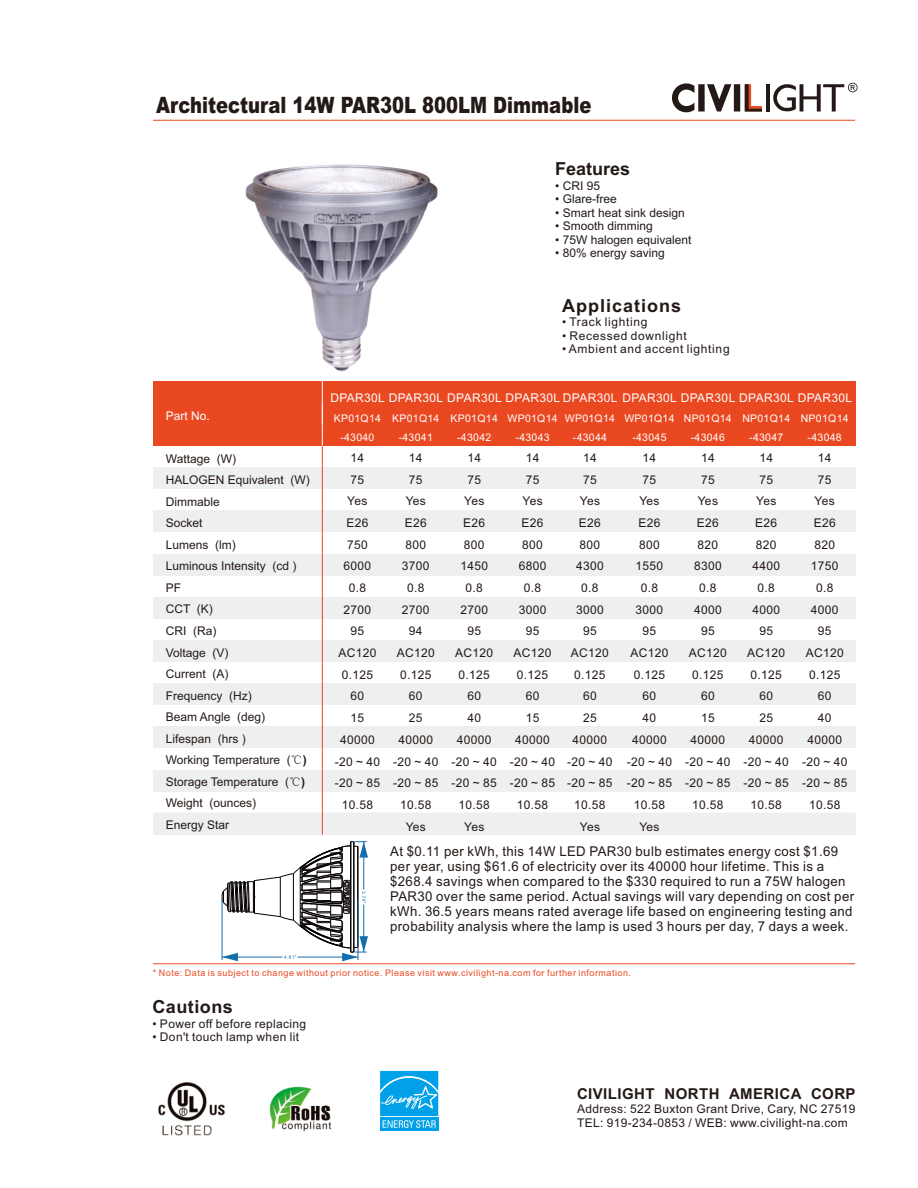
<style>
.page{position:relative;width:918px;height:1188px;background:#fff}
.page>*{position:absolute;margin:0;border:0;box-sizing:border-box;transform-origin:0 0}
.t1{font:900 22.5px "Arial";color:#231916;scale:.8 1}
.t2{font:700 18px "Arial";letter-spacing:.055em;color:#231916}
.t3{font:700 18px "Arial";color:#231916}
.t4{font:700 18px "Arial";letter-spacing:.03em;color:#231916}
.t5{font:700 15px "Arial";letter-spacing:.03em;color:#231916}
.t6{font:13.5px/15.1px "Arial";letter-spacing:.03em;color:#231916}
.t7{font:12px/21.8px "Arial";letter-spacing:.03em;color:#231916;text-align:center}
.t8{font:12px/21.6px "Arial";color:#231916}
.t9{font:12px "Arial";letter-spacing:.03em;color:#fff}
.t10{font:12px "Arial";letter-spacing:.055em;color:#231916}
.t11{font:10.5px/18.9px "Arial";letter-spacing:.03em;color:#fff;text-align:center}
.t12{font:9px "Arial";letter-spacing:.055em;color:#e94821}
.s1{font-family:"Sim Sun"}
.s2{font-weight:700}
</style>
<div class="page">
<div style="left:153px;top:813px;width:702px;height:22px;background:#eeefef"></div>
<div style="left:153px;top:381px;width:702px;height:22px;background:#e94821"></div>
<div style="left:153px;top:403px;width:702px;height:21px;background:#e94821"></div>
<div style="left:153px;top:424px;width:702px;height:22px;background:#e94821"></div>
<div style="left:153px;top:467px;width:702px;height:22px;background:#eeefef"></div>
<div style="left:153px;top:511px;width:702px;height:21px;background:#eeefef"></div>
<div style="left:153px;top:554px;width:702px;height:21px;background:#eeefef"></div>
<div style="left:153px;top:597px;width:702px;height:22px;background:#eeefef"></div>
<div style="left:153px;top:640px;width:702px;height:22px;background:#eeefef"></div>
<div style="left:153px;top:683px;width:702px;height:22px;background:#eeefef"></div>
<div style="left:153px;top:727px;width:702px;height:21px;background:#eeefef"></div>
<div style="left:153px;top:770px;width:702px;height:21px;background:#eeefef"></div>
<hr style="left:153px;top:120px;width:702px;height:1px;background:#e94821">
<hr style="left:322px;top:446px;width:1px;height:389px;background:#e94821">
<hr style="left:322px;top:403px;width:1px;height:43px;background:#fff">
<hr style="left:153px;top:963px;width:702px;height:1px;background:#e94821">
<img style="left:158px;top:1082px;width:67px;height:54px">
<img style="left:269px;top:1086px;width:63px;height:46px">
<img style="left:245px;top:164px;width:193px;height:208px">
<div style="left:698px;top:84px;width:7px;height:28px;background:#231916"></div>
<svg style="left:707px;top:84px;width:25px;height:28px"></svg>
<hr style="left:766px;top:84px;width:4px;height:28px;background:#231916">
<div style="left:734px;top:84px;width:6px;height:28px;background:#231916"></div>
<svg style="left:672px;top:83px;width:22px;height:29px"></svg>
<svg style="left:745px;top:84px;width:17px;height:28px"></svg>
<svg style="left:773px;top:83px;width:85px;height:29px"></svg>
<hr style="left:322px;top:381px;width:1px;height:43px;background:#fff">
<svg style="left:380px;top:1070px;width:59px;height:61px"></svg>
<svg style="left:222px;top:841px;width:146px;height:120px"></svg>
<h1 class="t1" style="left:156px;top:97px;width:546px">Architectural 14W PAR30L 800LM Dimmable</h1>
<p class="t9" style="left:166px;top:411px;width:46px">Part No.</p>
<p class="t8" style="left:166px;top:449px;width:146px">Wattage (W)<br>HALOGEN Equivalent (W)<br>Dimmable<br>Socket<br>Lumens (lm)<br>Luminous Intensity (cd )<br>PF<br>CCT (K)<br>CRI (Ra)<br>Voltage (V)<br>Current (A)<br>Frequency (Hz)<br>Beam Angle (deg)<br>Lifespan (hrs )<br>Working Temperature (<span class="s1">℃</span><span class="s2">)<br></span>Storage Temperature (<span class="s1">℃</span><span class="s2">)<br></span>Weight (ounces)<br>Energy Star</p>
<h2 class="t3" style="left:555px;top:162px;width:77px">Features</h2>
<p class="t7" style="left:555px;top:176px;width:46px">• CRI 95</p>
<p class="t8" style="left:555px;top:190px;width:63px">• Glare-free</p>
<p class="t8" style="left:555px;top:203px;width:131px">• Smart heat sink design</p>
<p class="t8" style="left:555px;top:216px;width:99px">• Smooth dimming</p>
<p class="t8" style="left:555px;top:230px;width:138px">• 75W halogen equivalent</p>
<p class="t8" style="left:555px;top:243px;width:111px">• 80% energy saving</p>
<h2 class="t2" style="left:562px;top:299px;width:121px">Applications</h2>
<p class="t10" style="left:562px;top:318px;width:87px">• Track lighting</p>
<p class="t10" style="left:562px;top:331px;width:126px">• Recessed downlight</p>
<p class="t10" style="left:562px;top:344px;width:169px">• Ambient and accent lighting</p>
<p class="t9" style="left:330px;top:394px;width:523px">DPAR30L DPAR30L DPAR30L DPAR30L DPAR30L DPAR30L DPAR30L DPAR30L DPAR30L</p>
<p class="t11" style="left:392px;top:410px;width:49px">KP01Q14 -43041</p>
<p class="t7" style="left:393px;top:448px;width:47px">14<br>75<br>Yes<br>E26<br>800<br>3700<br>0.8<br>2700<br>94<br>AC120<br>0.125<br>60<br>25<br>40000 -20 ~ 40 -20 ~ 85<br>10.58<br>Yes</p>
<p class="t11" style="left:334px;top:410px;width:49px">KP01Q14 -43040</p>
<p class="t7" style="left:335px;top:448px;width:47px">14<br>75<br>Yes<br>E26<br>750<br>6000<br>0.8<br>2700<br>95<br>AC120<br>0.125<br>60<br>15<br>40000 -20 ~ 40 -20 ~ 85<br>10.58</p>
<p class="t11" style="left:451px;top:410px;width:49px">KP01Q14 -43042</p>
<p class="t7" style="left:452px;top:448px;width:47px">14<br>75<br>Yes<br>E26<br>800<br>1450<br>0.8<br>2700<br>95<br>AC120<br>0.125<br>60<br>40<br>40000 -20 ~ 40 -20 ~ 85<br>10.58<br>Yes</p>
<p class="t11" style="left:508px;top:410px;width:52px">WP01Q14 -43043</p>
<p class="t7" style="left:510px;top:448px;width:47px">14<br>75<br>Yes<br>E26<br>800<br>6800<br>0.8<br>3000<br>95<br>AC120<br>0.125<br>60<br>15<br>40000 -20 ~ 40 -20 ~ 85<br>10.58</p>
<p class="t11" style="left:565px;top:410px;width:52px">WP01Q14 -43044</p>
<p class="t7" style="left:567px;top:448px;width:47px">14<br>75<br>Yes<br>E26<br>800<br>4300<br>0.8<br>3000<br>95<br>AC120<br>0.125<br>60<br>25<br>40000 -20 ~ 40 -20 ~ 85<br>10.58<br>Yes</p>
<p class="t11" style="left:624px;top:410px;width:52px">WP01Q14 -43045</p>
<p class="t7" style="left:627px;top:448px;width:47px">14<br>75<br>Yes<br>E26<br>800<br>1550<br>0.8<br>3000<br>95<br>AC120<br>0.125<br>60<br>40<br>40000 -20 ~ 40 -20 ~ 85<br>10.58<br>Yes</p>
<p class="t11" style="left:684px;top:410px;width:49px">NP01Q14 -43046</p>
<p class="t7" style="left:685px;top:448px;width:47px">14<br>75<br>Yes<br>E26<br>820<br>8300<br>0.8<br>4000<br>95<br>AC120<br>0.125<br>60<br>15<br>40000 -20 ~ 40 -20 ~ 85<br>10.58</p>
<p class="t11" style="left:742px;top:410px;width:49px">NP01Q14 -43047</p>
<p class="t7" style="left:744px;top:448px;width:47px">14<br>75<br>Yes<br>E26<br>820<br>4400<br>0.8<br>4000<br>95<br>AC120<br>0.125<br>60<br>25<br>40000 -20 ~ 40 -20 ~ 85<br>10.58</p>
<p class="t11" style="left:801px;top:410px;width:49px">NP01Q14 -43048</p>
<p class="t7" style="left:802px;top:448px;width:47px">14<br>75<br>Yes<br>E26<br>820<br>1750<br>0.8<br>4000<br>95<br>AC120<br>0.125<br>60<br>40<br>40000 -20 ~ 40 -20 ~ 85<br>10.58</p>
<p class="t6" style="left:390px;top:845px;width:465px">At $0.11 per kWh, this 14W LED PAR30 bulb estimates energy cost $1.69 per year, using $61.6 of electricity over its 40000 hour lifetime. This is a $268.4 savings when compared to the $330 required to run a 75W halogen PAR30 over the same period. Actual savings will vary depending on cost per kWh. 36.5 years means rated average life based on engineering testing and probability analysis where the lamp is used 3 hours per day, 7 days a week.</p>
<p class="t12" style="left:153px;top:969px;width:480px">* Note: Data is subject to change without prior notice. Please visit www.civilight-na.com for further information.</p>
<h2 class="t4" style="left:152px;top:1000px;width:82px">Cautions</h2>
<p class="t7" style="left:152px;top:1014px;width:155px">• Power off before replacing</p>
<p class="t7" style="left:152px;top:1027px;width:148px">• Don't touch lamp when lit</p>
<p class="t5" style="left:577px;top:1089px;width:280px">CIVILIGHT NORTH AMERICA CORP</p>
<p class="t7" style="left:577px;top:1104px;width:280px;line-height:13.4px;text-align:left">Address: 522 Buxton Grant Drive, Cary, NC 27519<br>TEL: 919-234-0853 / WEB: www.civilight-na.com</p>
</div>
